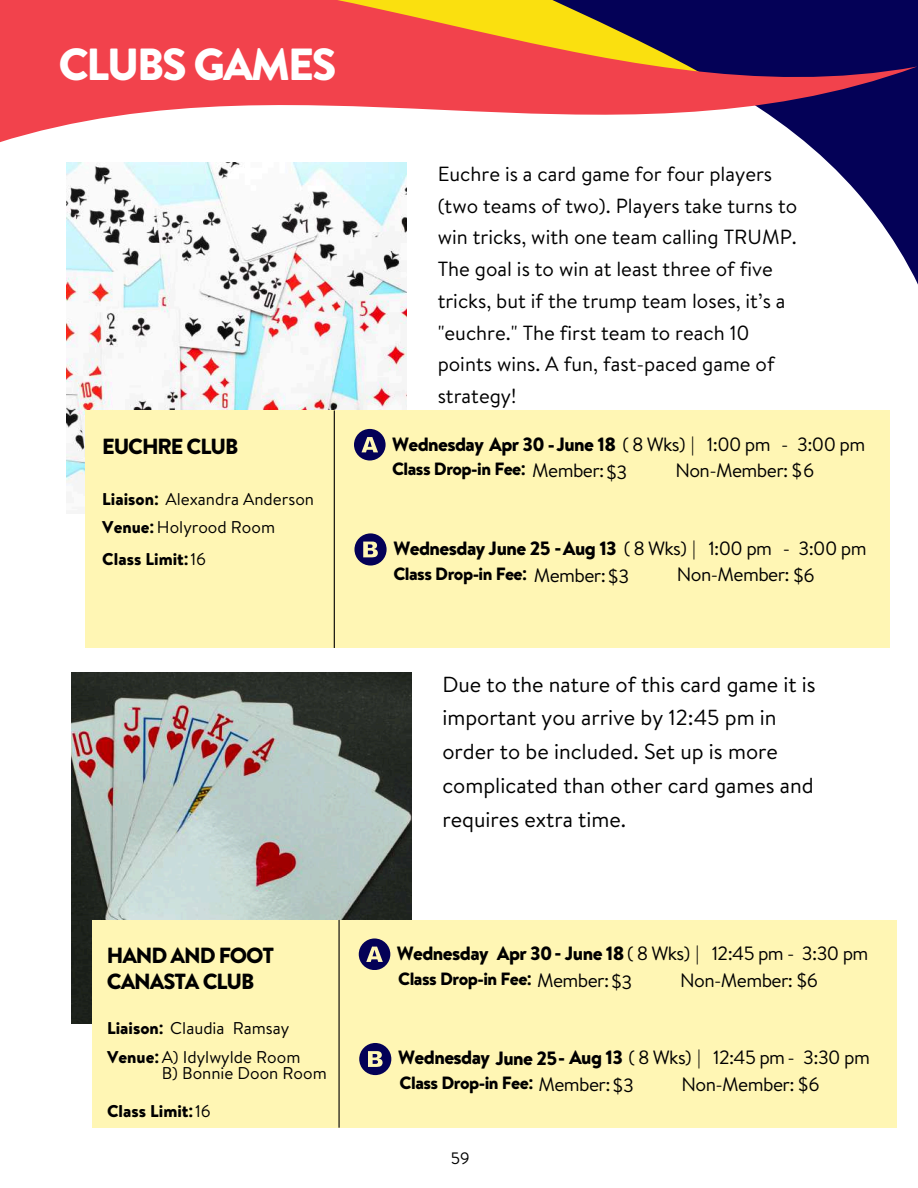
<style>
.page{position:relative;width:918px;height:1188px;background:#fff}
.page>*{position:absolute;margin:0;border:0;box-sizing:border-box;transform-origin:0 0}
.t1{font:900 45px "Hv D Trial Brandon Text";letter-spacing:-.05em;color:#fff}
.t2{font:700 25.35px/30.3px "Gordita";letter-spacing:-.05em;color:#000}
.t3{font:900 21.9px/25.8px "Hv D Trial Brandon Text";letter-spacing:-.05em;color:#000}
.t4{font:21.75px/33.8px "Brandon Text";color:#000}
.t5{font:20.4px/31.8px "Brandon Text";color:#000}
.t6{font:19.8px "Brandon Text";color:#000}
.t7{font:900 19.2px "Hv D Trial Brandon Text";letter-spacing:-.03em;color:#000}
.t8{font:19.2px "Brandon Text";letter-spacing:-.03em;color:#000}
.t9{font:900 17.7px "Hv D Trial Brandon Text";letter-spacing:-.03em;color:#000}
.t10{font:17.1px/16.5px "Brandon Text";color:#000}
.t11{font:900 17.1px "Hv D Trial Brandon Text";color:#000}
.t12{font:16.5px "Brandon Text";color:#000}
.s1{font-family:"Hv D Trial Brandon Text";font-weight:900}
.s2{font-family:"Noto Sans";font-weight:700}
.s3{font-family:"Brandon Text";font-weight:400}
.s4{font-family:"Brandon Text";font-weight:400;font-size:19.2px}
</style>
<div class="page">
<svg style="left:847px;top:0;width:71px;height:285px"></svg>
<svg style="left:0;top:0;width:917px;height:182px"></svg>
<img style="left:67px;top:163px;width:340px;height:323px">
<div style="left:85px;top:410px;width:805px;height:238px;background:#fff6b4"></div>
<svg style="left:354px;top:429px;width:32px;height:32px"></svg>
<hr style="left:334px;top:410px;width:1px;height:238px;background:#000">
<svg style="left:354px;top:533px;width:33px;height:33px"></svg>
<img style="left:72px;top:672px;width:339px;height:351px">
<div style="left:92px;top:920px;width:804px;height:208px;background:#fff6b4"></div>
<svg style="left:359px;top:938px;width:32px;height:32px"></svg>
<hr style="left:339px;top:920px;width:1px;height:208px;background:#000">
<svg style="left:359px;top:1043px;width:33px;height:33px"></svg>
<h1 class="t1" style="left:58px;top:32px;width:280px">CLUBS GAMES</h1>
<p class="t3" style="left:102px;top:433px;width:138px">EUCHRE CLUB</p>
<p class="t10" style="left:102px;top:490px;width:213px"><span class="s1">Liaison</span><span class="s2">:</span> Alexandra Anderson</p>
<p class="t2" style="left:102px;top:496px;width:131px">PAINTING</p>
<p class="t10" style="left:102px;top:519px;width:174px"><span class="s1">Venue</span><span class="s2">:</span>Holyrood Room</p>
<p class="t11" style="left:102px;top:547px;width:105px">Class Limit<span class="s2">:</span><span class="s3">16</span></p>
<p class="t5" style="left:438px;top:157px;width:361px">Euchre is a card game for four players (two teams of two). Players take turns to win tricks, with one team calling TRUMP.<br>The goal is to win at least three of five tricks, but if the trump team loses, it’s a "euchre." The first team to reach 10 points wins. A fun, fast-paced game of strategy!</p>
<p class="t7" style="left:392px;top:430px;width:475px">Wednesday Apr 30 -June 18 <span class="s3">( 8 Wks) | 1:00 pm - 3:00 pm</span></p>
<p class="t9" style="left:392px;top:457px;width:237px">Class Drop-in Fee<span class="s2">:</span> <span class="s4">Member:$3</span></p>
<p class="t8" style="left:675px;top:457px;width:140px">Non-Member: $6</p>
<p class="t7" style="left:393px;top:534px;width:475px">Wednesday June 25 -Aug 13 <span class="s3">( 8 Wks) | 1:00 pm - 3:00 pm</span></p>
<p class="t9" style="left:393px;top:561px;width:237px">Class Drop-in Fee<span class="s2">:</span> <span class="s4">Member:$3</span></p>
<p class="t8" style="left:677px;top:561px;width:139px">Non-Member: $6</p>
<p class="t4" style="left:442px;top:667px;width:375px">Due to the nature of this card game it is important you arrive by 12:45 pm in order to be included. Set up is more complicated than other card games and requires extra time.</p>
<p class="t7" style="left:397px;top:940px;width:473px">Wednesday Apr 30- June 18 <span class="s3">( 8 Wks) | 12:45 pm - 3:30 pm</span></p>
<p class="t9" style="left:398px;top:966px;width:236px">Class Drop-in Fee<span class="s2">:</span> <span class="s4">Member:$3</span></p>
<p class="t8" style="left:680px;top:966px;width:139px">Non-Member: $6</p>
<p class="t3" style="left:107px;top:942px;width:169px">HAND AND FOOT<br>CANASTA CLUB</p>
<p class="t2" style="left:107px;top:975px;width:131px">ACRYLIC<br>PAINTING</p>
<p class="t6" style="left:107px;top:1038px;width:252px">Instructor: Barbara Hull Chan</p>
<p class="t10" style="left:107px;top:1020px;width:184px"><span class="s1">Liaison</span><span class="s2">:</span> Claudia Ramsay</p>
<p class="t10" style="left:162px;top:1048px;width:167px;text-indent:-55px"><span class="s1">Venue</span><span class="s2">:</span>A) Idylwylde Room<br>B) Bonnie Doon Room</p>
<p class="t7" style="left:398px;top:1044px;width:473px">Wednesday June 25- Aug 13 <span class="s3">( 8 Wks) | 12:45 pm- 3:30 pm</span></p>
<p class="t9" style="left:400px;top:1070px;width:236px">Class Drop-in Fee<span class="s2">:</span> <span class="s4">Member:$3</span></p>
<p class="t8" style="left:682px;top:1070px;width:139px">Non-Member: $6</p>
<p class="t11" style="left:107px;top:1098px;width:105px">Class Limit<span class="s2">:</span><span class="s3">16</span></p>
<p class="t12" style="left:451px;top:1147px;width:20px">59</p>
</div>
